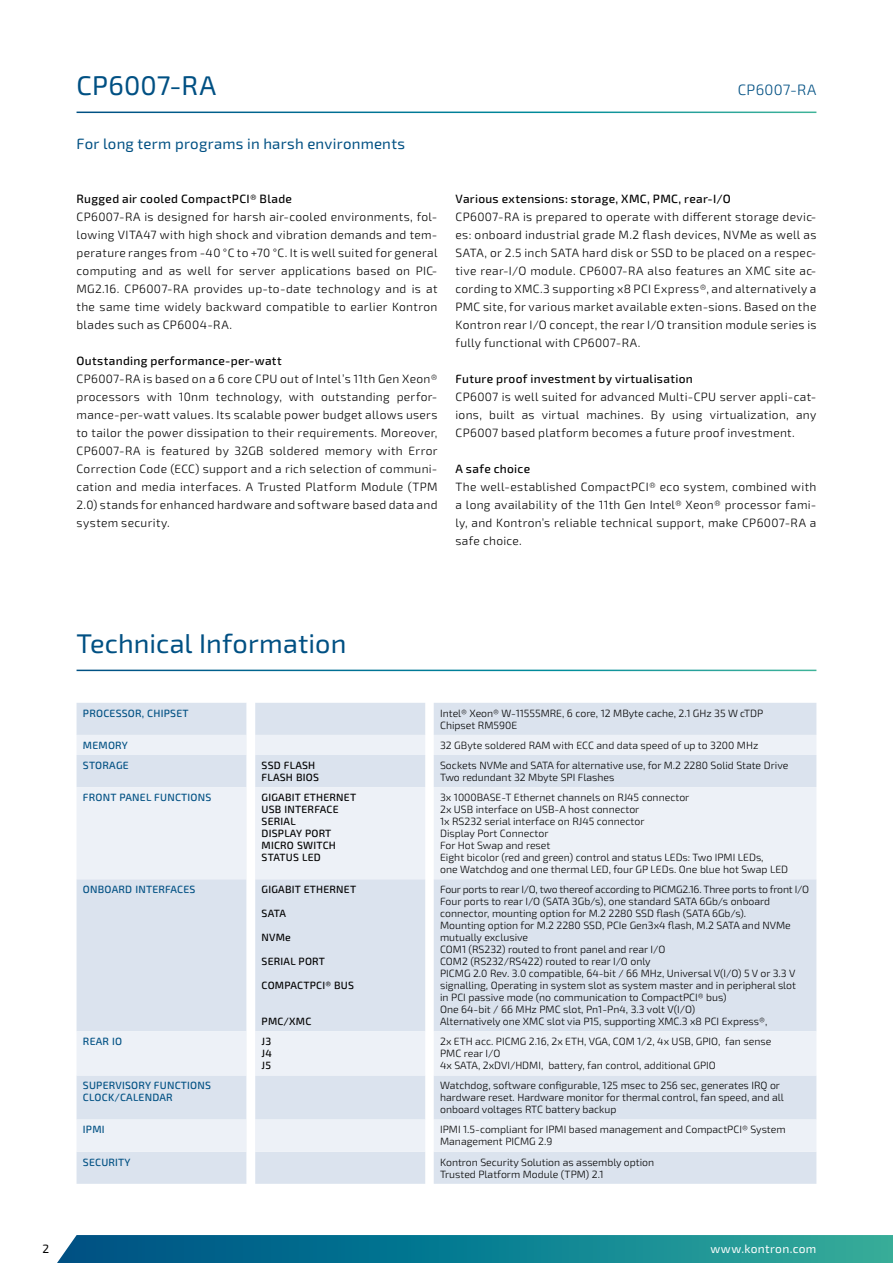
<style>
.page{position:relative;width:893px;height:1263px;background:#fff}
.page>*{position:absolute;margin:0;border:0;box-sizing:border-box;transform-origin:0 0}
.t1{font:27px "Sn T";letter-spacing:.005em;color:#005083}
.t2{font:15px "Sn T";letter-spacing:.015em;color:#005083}
.t3{font:300 15px "Sn T";letter-spacing:.02em;color:#005083}
.t4{font:300 12px/18px "Sn T";letter-spacing:.03em;color:#000;text-align:justify}
.t5{font:500 12px "Sn T";letter-spacing:.025em;color:#000}
.t6{font:12px "Sn T";letter-spacing:.025em;color:#fff}
.t7{font:12px "Sn T";color:#000}
.t8{font:300 10.5px/12px "Sn T";color:#000}
.t9{font:500 10.5px/12px "Sn T";letter-spacing:.02em;color:#000}
.t10{font:500 10.5px/12px "Sn T";letter-spacing:.02em;color:#005083}
</style>
<div class="page">
<svg style="left:57px;top:1235px;width:836px;height:28px;background:#137f92"></svg>
<div style="left:77px;top:703px;width:739px;height:481px;background:#dbe3ee"></div>
<svg style="left:247px;top:703px;width:8px;height:481px"></svg>
<svg style="left:77px;top:735px;width:739px;height:417px;background:#e3e9f2"></svg>
<h1 class="t1" style="left:77px;top:69px;width:141px">CP6007-RA</h1>
<p class="t3" style="left:738px;top:81px;width:80px">CP6007-RA</p>
<p class="t2" style="left:77px;top:135px;width:330px">For long term programs in harsh environments</p>
<p class="t5" style="left:77px;top:191px;width:217px">Rugged air cooled CompactPCI® Blade</p>
<p class="t4" style="left:77px;top:208px;width:362px">CP6007-RA is designed for harsh air-cooled environments, fol&shy;lowing VITA47 with high shock and vibration demands and tem&shy;perature ranges from -40 °C to +70 °C. It is well suited for general computing and as well for server applications based on PIC-MG2.16. CP6007-RA provides up-to-date technology and is at the same time widely backward compatible to earlier Kontron blades such as CP6004-RA.</p>
<p class="t5" style="left:77px;top:353px;width:207px">Outstanding performance-per-watt</p>
<p class="t4" style="left:77px;top:370px;width:362px">CP6007-RA is based on a 6 core CPU out of Intel’s 11th Gen Xeon® processors with 10nm technology, with outstanding perfor&shy;mance-per-watt values. Its scalable power budget allows users to tailor the power dissipation to their requirements. Moreover, CP6007-RA is featured by 32GB soldered memory with Error Correction Code (ECC) support and a rich selection of communi&shy;cation and media interfaces. A Trusted Platform Module (TPM 2.0) stands for enhanced hardware and software based data and system security.</p>
<p class="t5" style="left:455px;top:191px;width:277px">Various extensions: storage, XMC, PMC, rear-I/O</p>
<p class="t4" style="left:455px;top:208px;width:362px">CP6007-RA is prepared to operate with different storage devic&shy;es: onboard industrial grade M.2 flash devices, NVMe as well as SATA, or 2.5 inch SATA hard disk or SSD to be placed on a respec&shy;tive rear-I/O module. CP6007-RA also features an XMC site ac&shy;cording to XMC.3 supporting x8 PCI Express®, and alternatively a PMC site, for various market available exten-sions. Based on the Kontron rear I/O concept, the rear I/O transition module series is fully functional with CP6007-RA.</p>
<p class="t5" style="left:455px;top:371px;width:239px">Future proof investment by virtualisation</p>
<p class="t4" style="left:455px;top:388px;width:362px">CP6007 is well suited for advanced Multi-CPU server appli-cat&shy;ions, built as virtual machines. By using virtualization, any CP6007 based platform becomes a future proof investment.</p>
<p class="t5" style="left:455px;top:461px;width:76px">A safe choice</p>
<p class="t4" style="left:455px;top:478px;width:362px">The well-established CompactPCI® eco system, combined with a long availability of the 11th Gen Intel® Xeon® processor fami&shy;ly, and Kontron’s reliable technical support, make CP6007-RA a safe choice.</p>
<h1 class="t1" style="left:77px;top:627px;width:271px">Technical Information</h1>
<p class="t10" style="left:83px;top:707px;width:107px">PROCESSOR, CHIPSET</p>
<p class="t8" style="left:440px;top:707px;width:325px">Intel® Xeon® W-11555MRE, 6 core, 12 MByte cache, 2.1 GHz 35 W cTDP<br>Chipset RM590E</p>
<p class="t10" style="left:83px;top:739px;width:46px">MEMORY</p>
<p class="t8" style="left:440px;top:739px;width:320px">32 GByte soldered RAM with ECC and data speed of up to 3200 MHz</p>
<p class="t10" style="left:83px;top:759px;width:47px">STORAGE</p>
<p class="t9" style="left:262px;top:759px;width:59px">SSD FLASH<br>FLASH BIOS</p>
<p class="t8" style="left:440px;top:759px;width:350px">Sockets NVMe and SATA for alternative use, for M.2 2280 Solid State Drive<br>Two redundant 32 Mbyte SPI Flashes</p>
<p class="t10" style="left:83px;top:791px;width:130px">FRONT PANEL FUNCTIONS</p>
<p class="t9" style="left:262px;top:791px;width:96px">GIGABIT ETHERNET<br>USB INTERFACE<br>SERIAL<br>DISPLAY PORT<br>MICRO SWITCH<br>STATUS LED</p>
<p class="t8" style="left:440px;top:791px;width:350px">3x 1000BASE-T Ethernet channels on RJ45 connector<br>2x USB interface on USB-A host connector<br>1x RS232 serial interface on RJ45 connector<br>Display Port Connector<br>For Hot Swap and reset<br>Eight bicolor (red and green) control and status LEDs: Two IPMI LEDs,<br>one Watchdog and one thermal LED, four GP LEDs. One blue hot Swap LED</p>
<p class="t10" style="left:83px;top:883px;width:114px">ONBOARD INTERFACES</p>
<p class="t9" style="left:262px;top:883px;width:96px">GIGABIT ETHERNET</p>
<p class="t9" style="left:262px;top:907px;width:26px">SATA</p>
<p class="t9" style="left:262px;top:931px;width:31px">NVMe</p>
<p class="t9" style="left:262px;top:955px;width:65px">SERIAL PORT</p>
<p class="t9" style="left:262px;top:979px;width:94px">COMPACTPCI® BUS</p>
<p class="t9" style="left:262px;top:1015px;width:51px">PMC/XMC</p>
<p class="t8" style="left:440px;top:883px;width:371px">Four ports to rear I/O, two thereof according to PICMG2.16. Three ports to front I/O Four ports to rear I/O (SATA 3Gb/s), one standard SATA 6Gb/s onboard connector, mounting option for M.2 2280 SSD flash (SATA 6Gb/s).<br>Mounting option for M.2 2280 SSD, PCIe Gen3x4 flash, M.2 SATA and NVMe mutually exclusive<br>COM1 (RS232) routed to front panel and rear I/O<br>COM2 (RS232/RS422) routed to rear I/O only<br>PICMG 2.0 Rev. 3.0 compatible, 64-bit / 66 MHz, Universal V(I/O) 5 V or 3.3 V signalling, Operating in system slot as system master and in peripheral slot<br>in PCI passive mode (no communication to CompactPCI® bus)<br>One 64-bit / 66 MHz PMC slot, Pn1-Pn4, 3.3 volt V(I/O)<br>Alternatively one XMC slot via P15, supporting XMC.3 x8 PCI Express®,</p>
<p class="t10" style="left:83px;top:1036px;width:41px">REAR IO</p>
<p class="t9" style="left:262px;top:1036px;width:12px;text-align:justify">J3<br>J4<br>J5</p>
<p class="t8" style="left:440px;top:1036px;width:333px">2x ETH acc. PICMG 2.16, 2x ETH, VGA, COM 1/2, 4x USB, GPIO, fan sense<br>PMC rear I/O<br>4x SATA, 2xDVI/HDMI, battery, fan control, additional GPIO</p>
<p class="t10" style="left:83px;top:1080px;width:130px">SUPERVISORY FUNCTIONS<br>CLOCK/CALENDAR</p>
<p class="t8" style="left:440px;top:1080px;width:345px">Watchdog, software configurable, 125 msec to 256 sec, generates IRQ or hardware reset. Hardware monitor for thermal control, fan speed, and all onboard voltages RTC battery backup</p>
<p class="t10" style="left:83px;top:1124px;width:23px">IPMI</p>
<p class="t8" style="left:440px;top:1124px;width:347px">IPMI 1.5-compliant for IPMI based management and CompactPCI® System<br>Management PICMG 2.9</p>
<p class="t10" style="left:83px;top:1156px;width:49px">SECURITY</p>
<p class="t8" style="left:440px;top:1156px;width:216px">Kontron Security Solution as assembly option<br>Trusted Platform Module (TPM) 2.1</p>
<p class="t7" style="left:43px;top:1242px;width:8px">2</p>
<p class="t6" style="left:710px;top:1242px;width:108px">www.kontron.com</p>
</div>
